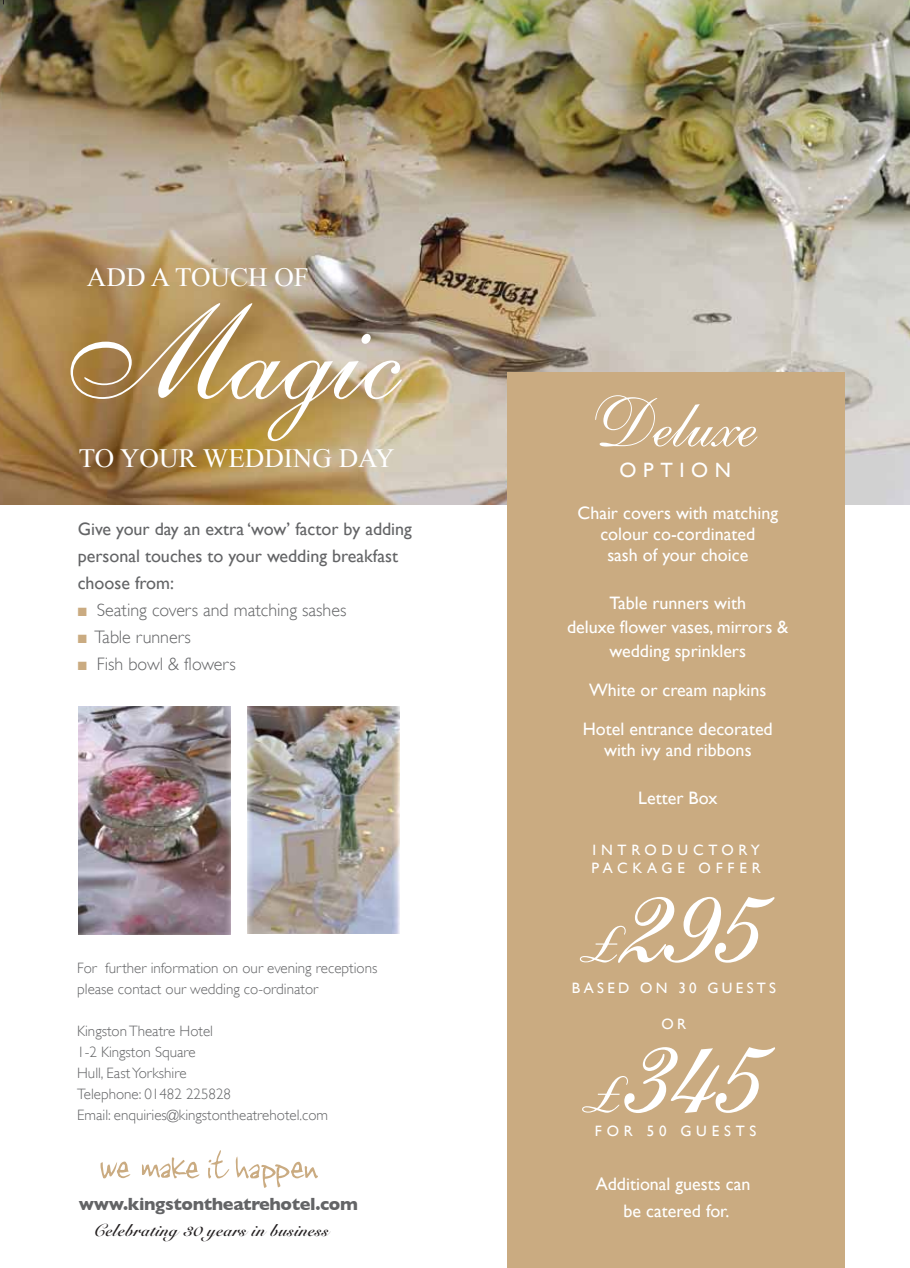
<style>
.page{position:relative;width:910px;height:1268px;background:#fff}
.page>*{position:absolute;margin:0;border:0;box-sizing:border-box;transform-origin:0 0}
.t1{font:134.85px "Shelley Allegro BT";letter-spacing:-.03em;color:#fff}
.t2{font:75px "Shelley Allegro BT";color:#fff}
.t3{font:69px "Shelley Allegro BT";color:#fff}
.t4{font:27px "Mongolian Baiti";color:#fff}
.t5{font:20.7px "Gill Sans";letter-spacing:.32em;color:#fff}
.t6{font:18px/21px "Gill Sans";color:#fff;text-align:center}
.t7{font:18px/27px "Gill Sans";color:#636466}
.t8{font:300 18px "Gill Sans";color:#636466}
.t9{font:700 18px "Gill Sans";letter-spacing:-.02em;color:#636466}
.t10{font:700 18px "Snell BT";color:#231f20}
.t11{font:300 15px/21px "Gill Sans";color:#636466}
.t12{font:15px/18px "Gill Sans";letter-spacing:.32em;color:#fff}
.t13{font:15px "Gill Sans";letter-spacing:.22em;color:#fff}
.s1{color:#caab81}
.s2{font-size:75px}
</style>
<div class="page">
<img style="left:0;top:0;width:909px;height:505px">
<svg style="left:100px;top:1161px;width:30px;height:17px"></svg>
<svg style="left:208px;top:1150px;width:21px;height:28px"></svg>
<svg style="left:236px;top:1156px;width:82px;height:32px"></svg>
<svg style="left:142px;top:1157px;width:57px;height:21px"></svg>
<div style="left:507px;top:372px;width:337px;height:896px;background:#caab81"></div>
<img style="left:78px;top:707px;width:152px;height:227px">
<img style="left:247px;top:706px;width:152px;height:228px">
<p class="t4" style="left:87px;top:262px;width:223px">ADD A TOUCH OF</p>
<p class="t1" style="left:57px;top:271px;width:344px">Magic</p>
<p class="t4" style="left:79px;top:444px;width:317px">TO YOUR WEDDING DAY</p>
<p class="t7" style="left:78px;top:515px;width:335px">Give your day an extra ‘wow’ factor by adding personal touches to your wedding breakfast choose from:</p>
<p class="t8" style="left:78px;top:599px;width:270px"><span class="s1">■</span> Seating covers and matching sashes</p>
<p class="t8" style="left:78px;top:626px;width:115px"><span class="s1">■</span> Table runners</p>
<p class="t8" style="left:78px;top:653px;width:159px"><span class="s1">■</span> Fish bowl &amp; flowers</p>
<p class="t11" style="left:77px;top:958px;width:301px">For further information on our evening receptions please contact our wedding co-ordinator</p>
<p class="t11" style="left:77px;top:1021px;width:252px">Kingston Theatre Hotel<br>1-2 Kingston Square<br>Hull, East Yorkshire<br>Telephone: 01482 225828<br>Email: enquiries@kingstontheatrehotel.com</p>
<p class="t9" style="left:79px;top:1194px;width:280px">www.kingstontheatrehotel.com</p>
<p class="t10" style="left:98px;top:1219px;width:236px">Celebrating30 years in business</p>
<p class="t3" style="left:592px;top:381px;width:165px">Deluxe</p>
<p class="t5" style="left:619px;top:458px;width:113px">OPTION</p>
<p class="t6" style="left:577px;top:503px;width:202px">Chair covers with matching colour co-cordinated<br>sash of your choice</p>
<p class="t6" style="left:566px;top:591px;width:223px;line-height:24px">Table runners with<br>deluxe flower vases, mirrors &amp; wedding sprinklers</p>
<p class="t6" style="left:582px;top:671px;width:191px;line-height:39px">White or cream napkins<br>Hotel entrance decorated</p>
<p class="t6" style="left:603px;top:740px;width:149px">with ivy and ribbons</p>
<p class="t6" style="left:638px;top:788px;width:80px">Letter Box</p>
<p class="t12" style="left:591px;top:841px;width:171px">INTRODUCTORY<br>PACKAGE OFFER</p>
<p class="t1" style="left:582px;top:834px;width:184px"><span class="s2">£</span>295</p>
<p class="t13" style="left:571px;top:979px;width:206px">BASED ON 30 GUESTS</p>
<p class="t12" style="left:661px;top:1015px;width:26px">OR</p>
<p class="t1" style="left:620px;top:985px;width:146px">345</p>
<p class="t2" style="left:585px;top:1041px;width:42px">£</p>
<p class="t12" style="left:594px;top:1122px;width:163px">FOR 50 GUESTS</p>
<p class="t6" style="left:595px;top:1170px;width:156px;line-height:27px">Additional guests can be catered for.</p>
</div>
